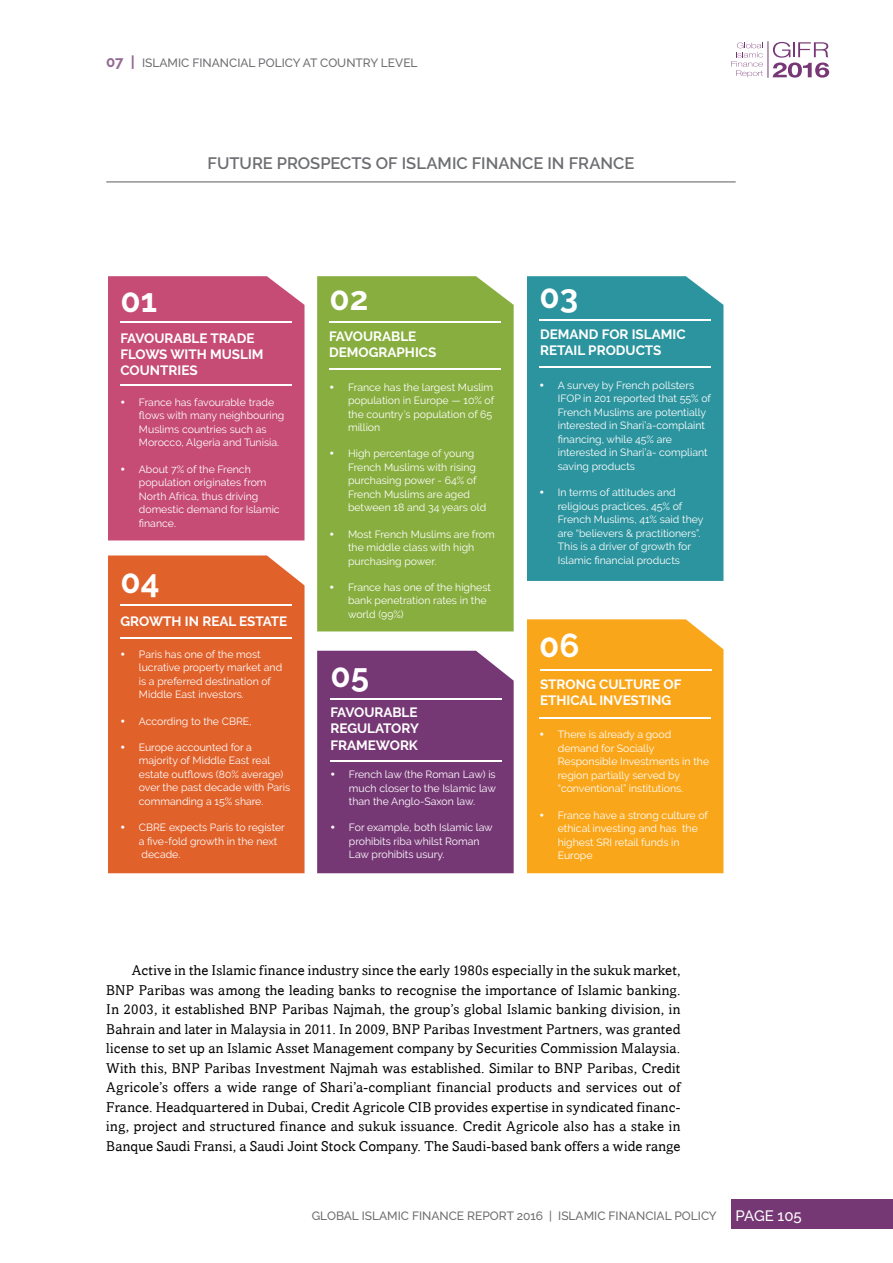
<style>
.page{position:relative;width:893px;height:1263px;background:#fff}
.page>*{position:absolute;margin:0;border:0;box-sizing:border-box;transform-origin:0 0}
.t1{font:700 33px "Raleway";color:#fff}
.t2{font:600 16.5px "Raleway";color:#6d6e71}
.t3{font:500 15px "Raleway";color:#fff}
.t4{font:14.25px/19.5px "Amasis";letter-spacing:.005em;color:#000;text-align:justify}
.t5{font:700 13.5px/16.2px "Raleway";color:#fff}
.t6{font:500 12px "Raleway";color:#6d6e71}
.t7{font:10.5px/13.5px "Raleway";color:#fff}
.s1{font-weight:700;font-size:15px;color:#936991}
</style>
<div class="page">
<div style="left:731px;top:1199px;width:162px;height:30px;background:#763874"></div>
<svg style="left:731px;top:43px;width:32px;height:34px"></svg>
<svg style="left:773px;top:42px;width:56px;height:36px"></svg>
<hr style="left:768px;top:41px;width:1px;height:37px;background:#773875">
<hr style="left:106px;top:181px;width:630px;height:1px;background:#6d6e71">
<div style="left:317px;top:276px;width:197px;height:355px;background:#88ae3f"></div>
<hr style="left:330px;top:322px;width:171px;height:1px;background:#fff">
<hr style="left:330px;top:368px;width:171px;height:2px;background:#fff">
<div style="left:527px;top:619px;width:196px;height:254px;background:#faa61a"></div>
<hr style="left:540px;top:669px;width:171px;height:1px;background:#fff">
<hr style="left:539px;top:717px;width:172px;height:1px;background:#fff">
<div style="left:317px;top:651px;width:197px;height:222px;background:#763875"></div>
<hr style="left:330px;top:698px;width:172px;height:1px;background:#fff">
<hr style="left:330px;top:760px;width:172px;height:2px;background:#fff">
<div style="left:108px;top:555px;width:197px;height:318px;background:#e1612b"></div>
<hr style="left:120px;top:604px;width:172px;height:2px;background:#fff">
<hr style="left:120px;top:637px;width:172px;height:1px;background:#fff">
<div style="left:527px;top:276px;width:196px;height:305px;background:#2c949e"></div>
<hr style="left:539px;top:320px;width:172px;height:1px;background:#fff">
<hr style="left:539px;top:366px;width:172px;height:1px;background:#fff">
<div style="left:108px;top:276px;width:197px;height:264px;background:#c64c75"></div>
<hr style="left:120px;top:321px;width:172px;height:2px;background:#fff">
<hr style="left:120px;top:384px;width:172px;height:2px;background:#fff">
<p class="t6" style="left:106px;top:55px;width:313px"><span class="s1">07 |</span> ISLAMIC FINANCIAL POLICY AT COUNTRY LEVEL</p>
<h1 class="t1" style="left:120px;top:281px;width:38px">01</h1>
<h2 class="t2" style="left:208px;top:153px;width:428px">FUTURE PROSPECTS OF ISLAMIC FINANCE IN FRANCE</h2>
<h1 class="t1" style="left:330px;top:280px;width:40px">02</h1>
<h1 class="t1" style="left:539px;top:278px;width:40px">03</h1>
<p class="t5" style="left:120px;top:330px;width:145px">FAVOURABLE TRADE<br>FLOWS WITH MUSLIM<br>COUNTRIES</p>
<p class="t7" style="left:139px;top:395px;width:147px;text-indent:-18px">• France has favourable trade flows with many neighbouring<br>Muslims countries such as<br>Morocco, Algeria and Tunisia.</p>
<p class="t7" style="left:139px;top:462px;width:142px;text-indent:-18px">• About 7% of the French population originates from<br>North Africa, thus driving domestic demand for Islamic finance.</p>
<h1 class="t1" style="left:120px;top:562px;width:41px">04</h1>
<p class="t5" style="left:120px;top:613px;width:168px">GROWTH IN REAL ESTATE</p>
<p class="t7" style="left:139px;top:647px;width:145px;text-indent:-18px">• Paris has one of the most lucrative property market and is a preferred destination of<br>Middle East investors.</p>
<p class="t7" style="left:120px;top:714px;width:133px">• According to the CBRE,</p>
<p class="t7" style="left:139px;top:740px;width:153px;text-indent:-18px">• Europe accounted for a majority of Middle East real estate outflows (80% average) over the past decade with Paris commanding a 15% share.</p>
<p class="t7" style="left:139px;top:821px;width:148px;text-indent:-18px">• CBRE expects Paris to register a five-fold growth in the next decade.</p>
<p class="t5" style="left:329px;top:328px;width:109px">FAVOURABLE<br>DEMOGRAPHICS</p>
<p class="t7" style="left:348px;top:380px;width:148px;text-indent:-18px">• France has the largest Muslim population in Europe — 10% of the country’s population of 65 million</p>
<p class="t7" style="left:348px;top:447px;width:140px;text-indent:-18px">• High percentage of young<br>French Muslims with rising purchasing power - 64% of<br>French Muslims are aged between 18 and 34 years old</p>
<p class="t7" style="left:348px;top:527px;width:148px;text-indent:-18px">• Most French Muslims are from the middle class with high purchasing power.</p>
<p class="t7" style="left:348px;top:580px;width:145px;text-indent:-18px">• France has one of the highest bank penetration rates in the world (99%)</p>
<h1 class="t1" style="left:330px;top:656px;width:40px">05</h1>
<p class="t5" style="left:330px;top:704px;width:90px;text-align:justify">FAVOURABLE REGULATORY FRAMEWORK</p>
<p class="t7" style="left:349px;top:768px;width:149px;text-align:justify;text-indent:-18px">• French law (the Roman Law) is much closer to the Islamic law than the Anglo-Saxon law.</p>
<p class="t7" style="left:349px;top:821px;width:145px;text-indent:-18px">• For example, both Islamic law prohibits riba whilst Roman<br>Law prohibits usury.</p>
<p class="t5" style="left:540px;top:326px;width:147px">DEMAND FOR ISLAMIC<br>RETAIL PRODUCTS</p>
<p class="t7" style="left:558px;top:378px;width:155px;text-indent:-18px">• A survey by French pollsters<br>IFOP in 201 reported that 55% of<br>French Muslims are potentially interested in Shari’a-complaint financing, while 45% are interested in Shari’a- compliant saving products</p>
<p class="t7" style="left:558px;top:485px;width:147px;text-indent:-18px">• In terms of attitudes and religious practices, 45% of<br>French Muslims, 41% said they are “believers &amp; practitioners”.<br>This is a driver of growth for<br>Islamic financial products</p>
<h1 class="t1" style="left:539px;top:626px;width:42px">06</h1>
<p class="t5" style="left:540px;top:676px;width:143px">STRONG CULTURE OF<br>ETHICAL INVESTING</p>
<p class="t7" style="left:558px;top:728px;width:153px;text-indent:-18px">• There is already a good demand for Socially<br>Responsible Investments in the region partially served by “conventional” institutions.</p>
<p class="t7" style="left:558px;top:808px;width:152px;text-indent:-18px">• France have a strong culture of ethical investing and has the highest SRI retail funds in<br>Europe</p>
<p class="t4" style="left:106px;top:961px;width:576px;text-indent:26px">Active in the Islamic finance industry since the early 1980s especially in the sukuk market, BNP Paribas was among the leading banks to recognise the importance of Islamic banking.<br>In 2003, it established BNP Paribas Najmah, the group’s global Islamic banking division, in Bahrain and later in Malaysia in 2011. In 2009, BNP Paribas Investment Partners, was granted license to set up an Islamic Asset Management company by Securities Commission Malaysia.<br>With this, BNP Paribas Investment Najmah was established. Similar to BNP Paribas, Credit Agricole’s offers a wide range of Shari’a-compliant financial products and services out of France. Headquartered in Dubai, Credit Agricole CIB provides expertise in syndicated financ&shy;ing, project and structured finance and sukuk issuance. Credit Agricole also has a stake in Banque Saudi Fransi, a Saudi Joint Stock Company. The Saudi-based bank offers a wide range</p>
<p class="t6" style="left:312px;top:1208px;width:407px">GLOBAL ISLAMIC FINANCE REPORT 2016 | ISLAMIC FINANCIAL POLICY</p>
<h3 class="t3" style="left:736px;top:1207px;width:68px">PAGE 105</h3>
</div>
